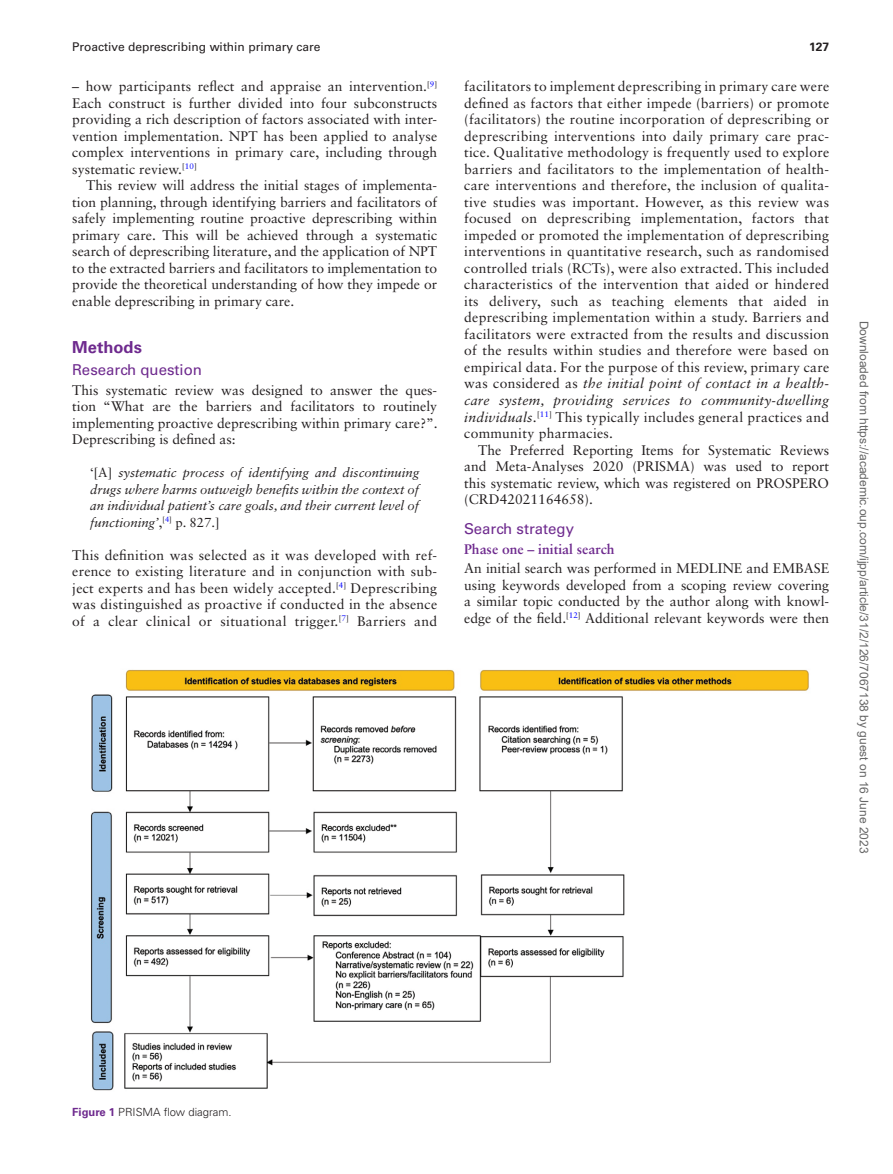
<style>
.page{position:relative;width:893px;height:1174px;background:#fff}
.page>*{position:absolute;margin:0;border:0;box-sizing:border-box;transform-origin:0 0}
.t1{font:700 16.5px "Univers LT Std";color:#6e2a8e}
.t2{font:15px "Univers LT Std";color:#6e2a8e}
.t3{font:13.8px/16.5px "Sabon LT Std";color:#231f20;text-align:justify}
.t4{font:700 13.8px "Sabon LT Std";color:#6e2a8e}
.t5{font:italic 13.2px/16.5px "Sabon LT Std";color:#231f20;text-align:justify}
.t6{font:12px "Arial";color:#666}
.t7{font:12px "Univers LT Std";color:#231f20}
.t8{font:700 12px "Univers LT Std";color:#231f20}
.t9{font:300 11.25px "Univers LT Std";color:#231f20}
.s1{font-style:normal}
.s2{font-style:italic}
.s3{font-weight:700;color:#6e2a8e}
</style>
<div class="page">
<img style="left:91px;top:669px;width:718px;height:422px">
<p class="t7" style="left:72px;top:40px;width:250px">Proactive deprescribing within primary care</p>
<p class="t8" style="left:809px;top:40px;width:22px">127</p>
<p class="t3" style="left:72px;top:78px;width:366px">– how participants reflect and appraise an intervention.<sup>[</sup><sup>9</sup><sup>] </sup>Each construct is further divided into four subconstructs providing a rich description of factors associated with inter&shy;vention implementation. NPT has been applied to analyse complex interventions in primary care, including through systematic review.<sup>[</sup><sup>10</sup><sup>]</sup></p>
<p class="t3" style="left:72px;top:177px;width:366px;text-indent:14px">This review will address the initial stages of implementa&shy;tion planning, through identifying barriers and facilitators of safely implementing routine proactive deprescribing within primary care. This will be achieved through a systematic search of deprescribing literature, and the application of NPT to the extracted barriers and facilitators to implementation to provide the theoretical understanding of how they impede or enable deprescribing in primary care.</p>
<p class="t1" style="left:72px;top:337px;width:71px">Methods</p>
<p class="t2" style="left:72px;top:361px;width:131px">Research question</p>
<p class="t3" style="left:72px;top:381px;width:367px">This systematic review was designed to answer the ques&shy;tion “What are the barriers and facilitators to routinely implementing proactive deprescribing within primary care?”.<br>Deprescribing is defined as:</p>
<p class="t5" style="left:90px;top:464px;width:330px"><span class="s1">‘[A]</span> systematic process of identifying and discontinuing drugs where harms outweigh benefits within the context of an individual patient’s care goals, and their current level of functioning’<span class="s1">,</span><sup>[</sup><sup>4</sup><sup>]</sup> <span class="s1">p. 827.]</span></p>
<p class="t3" style="left:72px;top:546px;width:366px">This definition was selected as it was developed with ref&shy;erence to existing literature and in conjunction with sub&shy;ject experts and has been widely accepted.<sup>[</sup><sup>4</sup><sup>]</sup> Deprescribing was distinguished as proactive if conducted in the absence of a clear clinical or situational trigger.<sup>[</sup><sup>7</sup><sup>]</sup> Barriers and</p>
<p class="t3" style="left:464px;top:78px;width:366px">facilitators to implement deprescribing in primary care were defined as factors that either impede (barriers) or promote (facilitators) the routine incorporation of deprescribing or deprescribing interventions into daily primary care prac&shy;tice. Qualitative methodology is frequently used to explore barriers and facilitators to the implementation of health&shy;care interventions and therefore, the inclusion of qualita&shy;tive studies was important. However, as this review was focused on deprescribing implementation, factors that impeded or promoted the implementation of deprescribing interventions in quantitative research, such as randomised controlled trials (RCTs), were also extracted. This included characteristics of the intervention that aided or hindered its delivery, such as teaching elements that aided in deprescribing implementation within a study. Barriers and facilitators were extracted from the results and discussion of the results within studies and therefore were based on empirical data. For the purpose of this review, primary care was considered as <span class="s2">the initial point of contact in a health&shy;care system, providing services to community-dwelling individuals</span>.<sup>[</sup><sup>11</sup><sup>]</sup> This typically includes general practices and community pharmacies.</p>
<p class="t3" style="left:464px;top:441px;width:366px;text-indent:14px">The Preferred Reporting Items for Systematic Reviews and Meta-Analyses 2020 (PRISMA) was used to report this systematic review, which was registered on PROSPERO (CRD42021164658).</p>
<p class="t2" style="left:464px;top:520px;width:111px">Search strategy</p>
<p class="t4" style="left:464px;top:540px;width:152px">Phase one – initial search</p>
<p class="t3" style="left:464px;top:560px;width:366px">An initial search was performed in MEDLINE and EMBASE using keywords developed from a scoping review covering a similar topic conducted by the author along with knowl&shy;edge of the field.<sup>[</sup><sup>12</sup><sup>]</sup> Additional relevant keywords were then</p>
<p class="t6" style="left:868px;top:320px;width:534px;rotate:90deg">Downloaded from https://academic.oup.com/ijpp/article/31/2/126/7067138 by guest on 16 June 2023</p>
<p class="t9" style="left:72px;top:1105px;width:161px"><span class="s3">Figure 1</span> PRISMA flow diagram.</p>
</div>
